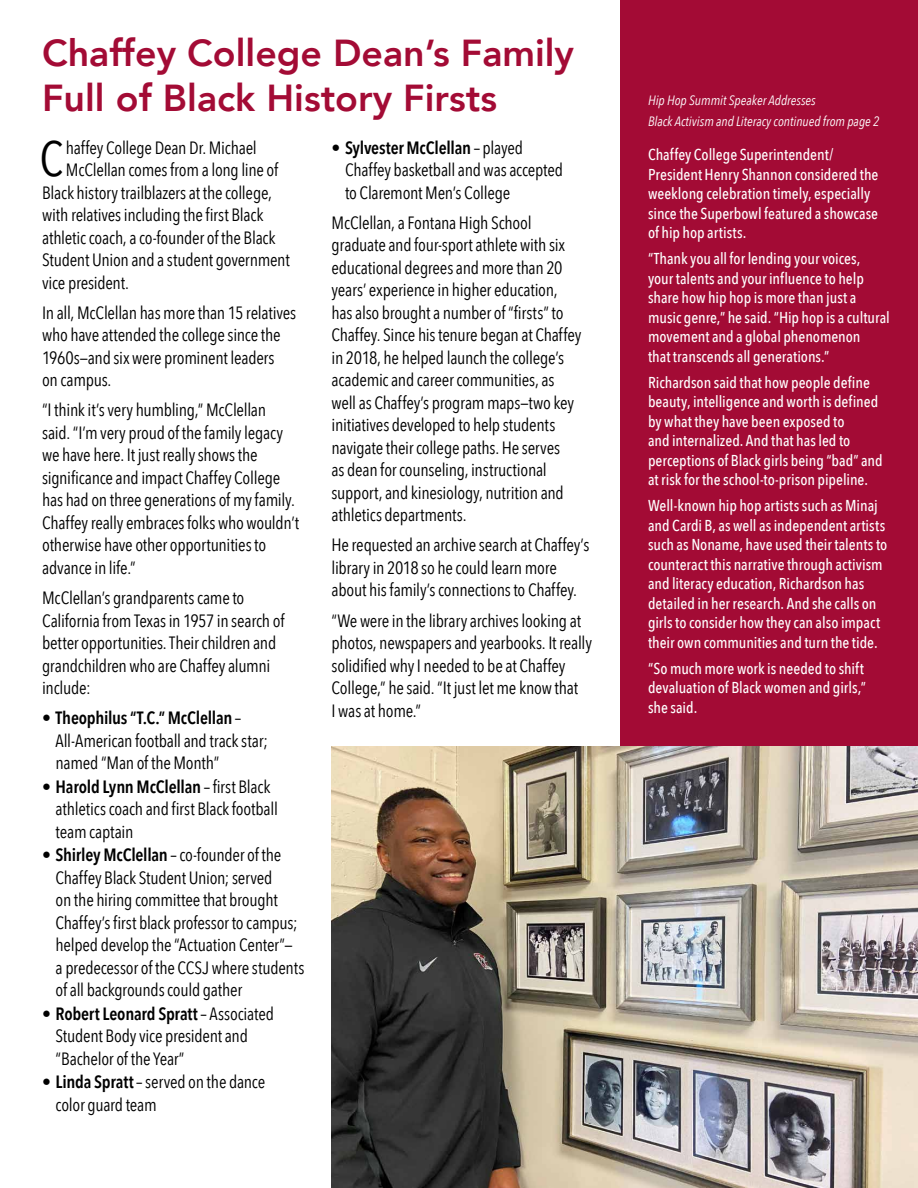
<style>
.page{position:relative;width:918px;height:1188px;background:#fff}
.page>*{position:absolute;margin:0;border:0;box-sizing:border-box;transform-origin:0 0}
.Story_-_Copy{font:49.5px "Avenir Next Condensed";color:#000}
.Story_-_Header_1{font:800 37.5px/45px "Avenir";color:#a30b35}
.Story_-_Copy-2{font:17.85px/22.5px "Avenir Next Condensed";letter-spacing:-.015em;color:#000}
.Story_-_Body_Copy_Wh{font:500 15.75px/19.5px "Avenir Next Condensed";color:#fff}
.Story_-_Cont_Note{font:italic 13.5px/21px "Avenir Next Condensed";color:#fff}
.s1{font-weight:600}
</style>
<div class="page">
<div style="left:621px;top:0;width:297px;height:1188px;background:#a30b35"></div>
<img style="left:332px;top:746px;width:586px;height:442px">
<p class="Story_-_Header_1" style="left:42px;top:31px;width:534px">Chaffey College Dean’s Family<br>Full of Black History Firsts</p>
<p class="Story_-_Copy" style="left:40px;top:117px;width:25px">C</p>
<p class="Story_-_Copy-2" style="left:66px;top:136px;width:192px">haffey College Dean Dr. Michael</p>
<p class="Story_-_Copy-2" style="left:66px;top:158px;width:214px">McClellan comes from a long line of</p>
<p class="Story_-_Copy-2" style="left:42px;top:181px;width:231px">Black history trailblazers at the college,</p>
<p class="Story_-_Copy-2" style="left:42px;top:203px;width:223px">with relatives including the first Black</p>
<p class="Story_-_Copy-2" style="left:42px;top:226px;width:235px">athletic coach, a co-founder of the Black</p>
<p class="Story_-_Copy-2" style="left:42px;top:248px;width:249px">Student Union and a student government</p>
<p class="Story_-_Copy-2" style="left:42px;top:271px;width:88px">vice president.</p>
<p class="Story_-_Copy-2" style="left:42px;top:301px;width:256px">In all, McClellan has more than 15 relatives who have attended the college since the<br>1960s—and six were prominent leaders<br>on campus.</p>
<p class="Story_-_Copy-2" style="left:42px;top:398px;width:258px">“I think it’s very humbling,” McClellan<br>said. “I’m very proud of the family legacy we have here. It just really shows the significance and impact Chaffey College has had on three generations of my family.<br>Chaffey really embraces folks who wouldn’t otherwise have other opportunities to advance in life.”</p>
<p class="Story_-_Copy-2" style="left:42px;top:586px;width:244px">McClellan’s grandparents came to California from Texas in 1957 in search of better opportunities. Their children and grandchildren who are Chaffey alumni include:</p>
<p class="Story_-_Copy-2" style="left:56px;top:706px;width:214px;text-indent:-14px">• <span class="s1">Theophilus “T.C.” McClellan</span> –<br>All-American football and track star; named “Man of the Month”</p>
<p class="Story_-_Copy-2" style="left:56px;top:774px;width:224px;text-indent:-14px">• <span class="s1">Harold Lynn McClellan</span> – first Black athletics coach and first Black football team captain</p>
<p class="Story_-_Copy-2" style="left:56px;top:843px;width:250px;text-indent:-14px">• <span class="s1">Shirley McClellan</span> – co-founder of the Chaffey Black Student Union; served<br>on the hiring committee that brought Chaffey’s first black professor to campus; helped develop the “Actuation Center”—<br>a predecessor of the CCSJ where students of all backgrounds could gather</p>
<p class="Story_-_Copy-2" style="left:56px;top:1001px;width:220px;text-indent:-14px">• <span class="s1">Robert Leonard Spratt</span> – Associated<br>Student Body vice president and “Bachelor of the Year”</p>
<p class="Story_-_Copy-2" style="left:56px;top:1070px;width:211px;text-indent:-14px">• <span class="s1">Linda Spratt</span> – served on the dance color guard team</p>
<p class="Story_-_Copy-2" style="left:345px;top:136px;width:220px;text-indent:-14px">• <span class="s1">Sylvester McClellan</span> – played<br>Chaffey basketball and was accepted to Claremont Men’s College</p>
<p class="Story_-_Copy-2" style="left:332px;top:211px;width:251px">McClellan, a Fontana High School graduate and four-sport athlete with six educational degrees and more than 20 years’ experience in higher education, has also brought a number of “firsts” to Chaffey. Since his tenure began at Chaffey in 2018, he helped launch the college’s academic and career communities, as well as Chaffey’s program maps—two key initiatives developed to help students navigate their college paths. He serves<br>as dean for counseling, instructional support, and kinesiology, nutrition and athletics departments.</p>
<p class="Story_-_Copy-2" style="left:332px;top:533px;width:259px">He requested an archive search at Chaffey’s library in 2018 so he could learn more about his family’s connections to Chaffey.</p>
<p class="Story_-_Copy-2" style="left:332px;top:608px;width:262px">“We were in the library archives looking at photos, newspapers and yearbooks. It really solidified why I needed to be at Chaffey College,” he said. “It just let me know that<br>I was at home.”</p>
<p class="Story_-_Cont_Note" style="left:648px;top:90px;width:233px">Hip Hop Summit Speaker Addresses<br>Black Activism and Literacy continued from page 2</p>
<p class="Story_-_Body_Copy_Wh" style="left:648px;top:145px;width:232px">Chaffey College Superintendent/ President Henry Shannon considered the weeklong celebration timely, especially since the Superbowl featured a showcase of hip hop artists.</p>
<p class="Story_-_Body_Copy_Wh" style="left:648px;top:249px;width:243px">“Thank you all for lending your voices,<br>your talents and your influence to help share how hip hop is more than just a music genre,” he said. “Hip hop is a cultural movement and a global phenomenon<br>that transcends all generations.”</p>
<p class="Story_-_Body_Copy_Wh" style="left:648px;top:373px;width:236px">Richardson said that how people define beauty, intelligence and worth is defined by what they have been exposed to<br>and internalized. And that has led to perceptions of Black girls being “bad” and at risk for the school-to-prison pipeline.</p>
<p class="Story_-_Body_Copy_Wh" style="left:648px;top:496px;width:241px">Well-known hip hop artists such as Minaj and Cardi B, as well as independent artists such as Noname, have used their talents to counteract this narrative through activism and literacy education, Richardson has detailed in her research. And she calls on girls to consider how they can also impact their own communities and turn the tide.</p>
<p class="Story_-_Body_Copy_Wh" style="left:648px;top:659px;width:220px">“So much more work is needed to shift devaluation of Black women and girls,” she said.</p>
</div>
